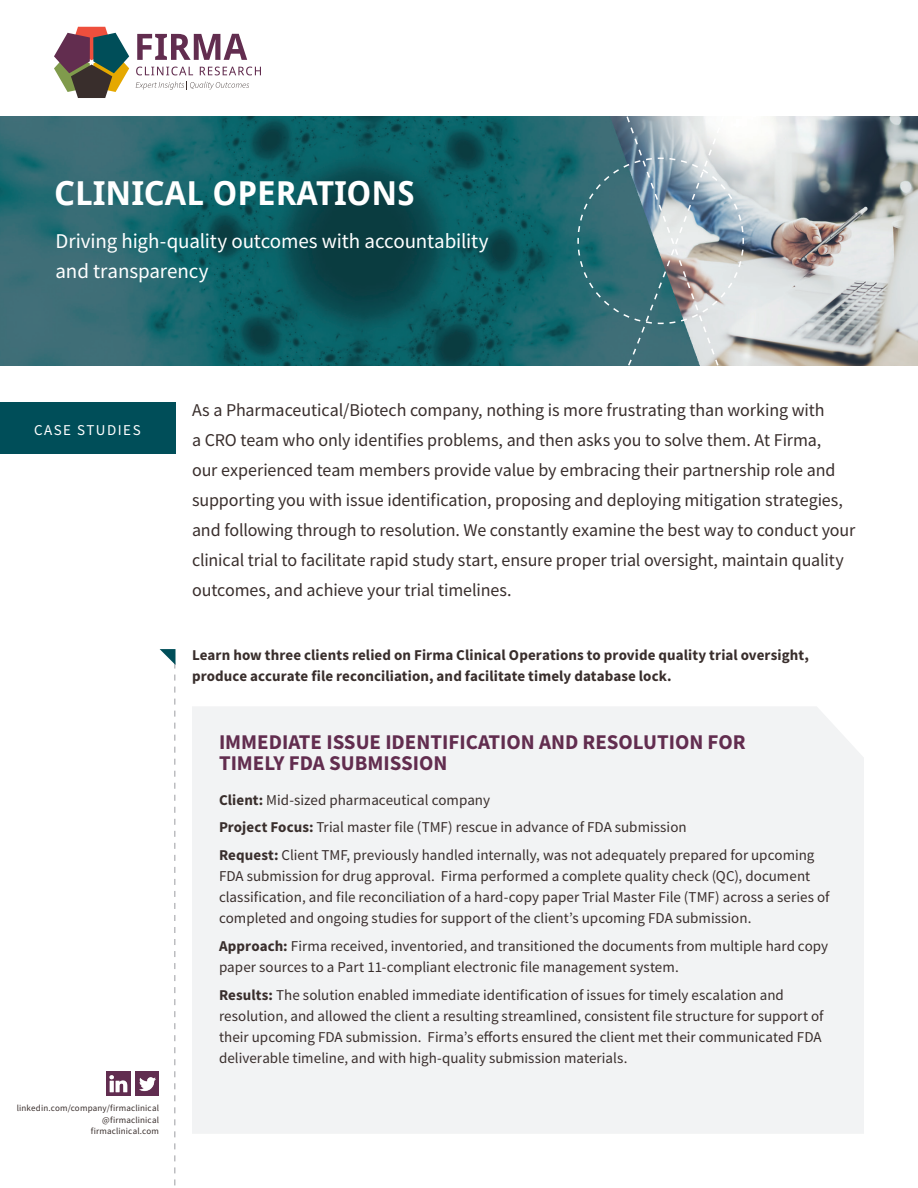
<style>
.page{position:relative;width:918px;height:1188px;background:#fff}
.page>*{position:absolute;margin:0;border:0;box-sizing:border-box;transform-origin:0 0}
.Cover_Title{font:700 33px "Droid Sans";color:#fff}
.Client_Header{font:700 21px/21px "Source Sans Pro";color:#622d4f}
.Cover_Intro{font:21px/30px "Source Sans Pro";letter-spacing:-.005em;color:#fff}
.Body_intro{font:18px/30px "Source Sans Pro";letter-spacing:-.005em;color:#392e2c}
.Client_Copy{font:15px/21px "Source Sans Pro";color:#392e2c}
.Client_Copy-2{font:700 15px/21px "Source Sans Pro";letter-spacing:.005em;color:#392e2c}
.Case_Study_Mark{font:15px "Source Sans Pro";letter-spacing:.1em;color:#fff}
.Client_Copy-3{font:9px "Source Sans Pro";letter-spacing:.02em;color:#392e2c}
.s1{font-weight:700}
</style>
<div class="page">
<img style="left:0;top:117px;width:918px;height:248px">
<div style="left:192px;top:707px;width:672px;height:427px;background:#f2f3f4"></div>
<svg style="left:160px;top:649px;width:16px;height:537px"></svg>
<svg style="left:137px;top:34px;width:110px;height:26px"></svg>
<svg style="left:136px;top:67px;width:57px;height:8px"></svg>
<svg style="left:200px;top:67px;width:61px;height:8px"></svg>
<svg style="left:136px;top:81px;width:113px;height:9px"></svg>
<svg style="left:54px;top:27px;width:75px;height:71px"></svg>
<div style="left:0;top:402px;width:176px;height:52px;background:#004e59"></div>
<svg style="left:577px;top:116px;width:168px;height:250px;background:#7c99a1"></svg>
<img style="left:107px;top:1071px;width:23px;height:24px">
<img style="left:135px;top:1071px;width:24px;height:24px">
<p class="Cover_Title" style="left:54px;top:169px;width:362px">CLINICAL OPERATIONS</p>
<p class="Cover_Intro" style="left:56px;top:226px;width:435px">Driving high-quality outcomes with accountability and transparency</p>
<p class="Case_Study_Mark" style="left:34px;top:420px;width:108px">CASE STUDIES</p>
<p class="Client_Copy-3" style="left:17px;top:1103px;width:144px">linkedin.com/company/firmaclinical</p>
<p class="Client_Copy-3" style="left:102px;top:1114px;width:58px">@firmaclinical</p>
<p class="Client_Copy-3" style="left:91px;top:1125px;width:70px">firmaclinical.com</p>
<p class="Body_intro" style="left:192px;top:395px;width:665px">As a Pharmaceutical/Biotech company, nothing is more frustrating than working with<br>a CRO team who only identifies problems, and then asks you to solve them. At Firma,<br>our experienced team members provide value by embracing their partnership role and supporting you with issue identification, proposing and deploying mitigation strategies, and following through to resolution. We constantly examine the best way to conduct your clinical trial to facilitate rapid study start, ensure proper trial oversight, maintain quality outcomes, and achieve your trial timelines.</p>
<p class="Client_Copy-2" style="left:192px;top:645px;width:618px">Learn how three clients relied on Firma Clinical Operations to provide quality trial oversight, produce accurate file reconciliation, and facilitate timely database lock.</p>
<p class="Client_Header" style="left:219px;top:731px;width:528px">IMMEDIATE ISSUE IDENTIFICATION AND RESOLUTION FOR<br>TIMELY FDA SUBMISSION</p>
<p class="Client_Copy" style="left:219px;top:789px;width:273px"><span class="s1">Client:</span> Mid-sized pharmaceutical company</p>
<p class="Client_Copy" style="left:219px;top:817px;width:469px"><span class="s1">Project Focus:</span> Trial master file (TMF) rescue in advance of FDA submission</p>
<p class="Client_Copy" style="left:219px;top:845px;width:612px"><span class="s1">Request:</span> Client TMF, previously handled internally, was not adequately prepared for upcoming FDA submission for drug approval. Firma performed a complete quality check (QC), document classification, and file reconciliation of a hard-copy paper Trial Master File (TMF) across a series of completed and ongoing studies for support of the client’s upcoming FDA submission.</p>
<p class="Client_Copy" style="left:219px;top:935px;width:611px"><span class="s1">Approach:</span> Firma received, inventoried, and transitioned the documents from multiple hard copy paper sources to a Part 11-compliant electronic file management system.</p>
<p class="Client_Copy" style="left:219px;top:984px;width:606px"><span class="s1">Results:</span> The solution enabled immediate identification of issues for timely escalation and resolution, and allowed the client a resulting streamlined, consistent file structure for support of their upcoming FDA submission. Firma’s efforts ensured the client met their communicated FDA deliverable timeline, and with high-quality submission materials.</p>
</div>
